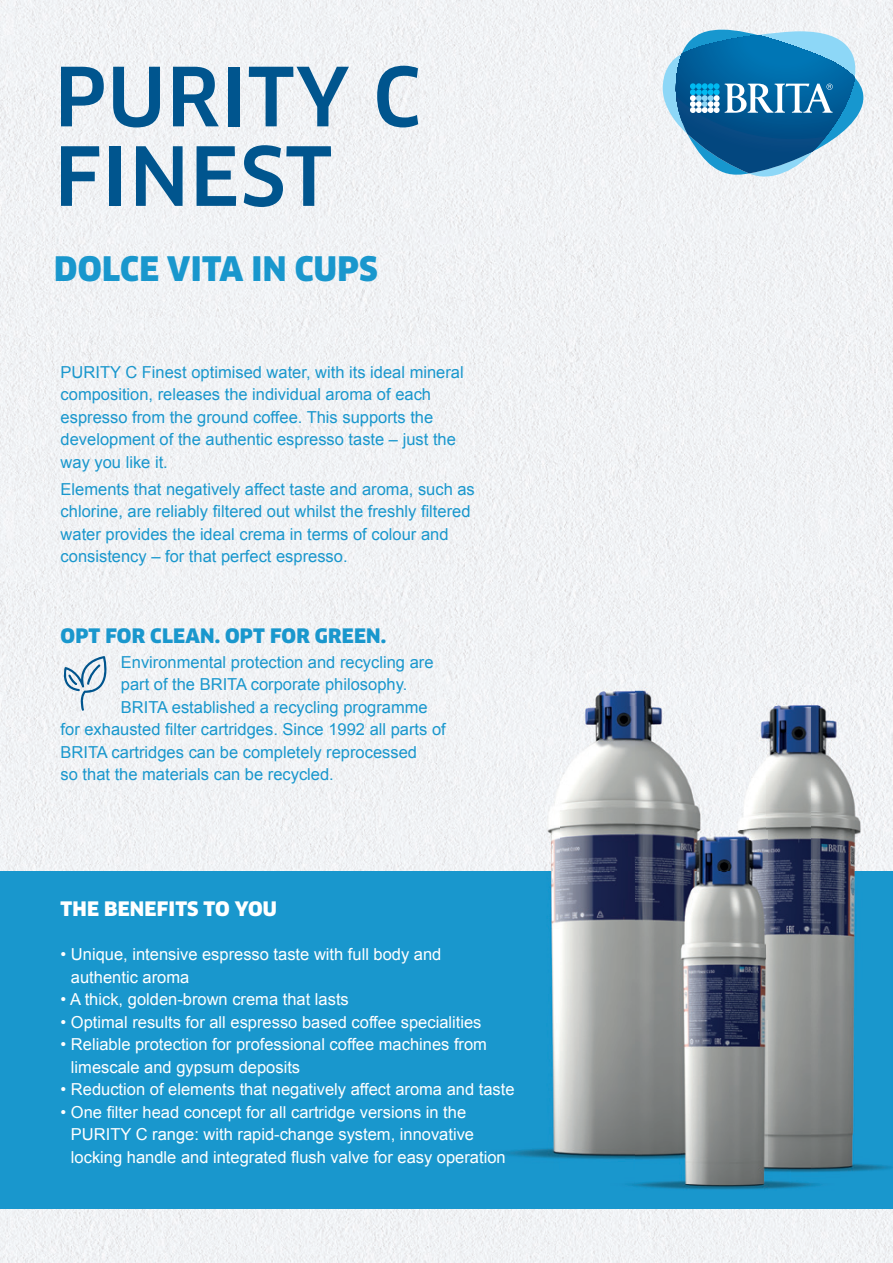
<style>
.page{position:relative;width:893px;height:1263px;background:#fff}
.page>*{position:absolute;margin:0;border:0;box-sizing:border-box;transform-origin:0 0}
.t1{font:500 79.5px/79.5px "Clan Pro";letter-spacing:.01em;color:#00558e}
.t2{font:900 33px "Clan Pro";letter-spacing:.01em;color:#1997cd}
.t3{font:900 19.5px "Clan Pro";letter-spacing:.01em;color:#1997cd}
.t4{font:900 19.5px "Clan Pro";letter-spacing:.01em;color:#fff}
.t5{font:16.5px/22.5px "Arial";color:#1997cd}
.t6{font:16.5px/22.5px "Arial";color:#fff}
</style>
<div class="page">
<img style="left:0;top:0;width:893px;height:1263px">
<div style="left:0;top:872px;width:893px;height:337px;background:#1997cd"></div>
<svg style="left:663px;top:30px;width:200px;height:153px"></svg>
<img style="left:811px;top:688px;width:82px;height:18px">
<img style="left:461px;top:674px;width:100px;height:485px">
<img style="left:560px;top:674px;width:251px;height:49px">
<img style="left:630px;top:1183px;width:189px;height:7px">
<img style="left:811px;top:706px;width:82px;height:321px">
<img style="left:790px;top:1027px;width:102px;height:156px">
<img style="left:643px;top:1169px;width:147px;height:14px">
<img style="left:561px;top:706px;width:250px;height:463px">
<svg style="left:62px;top:656px;width:46px;height:55px"></svg>
<h1 class="t1" style="left:54px;top:58px;width:368px">PURITY C<br>FINEST</h1>
<h2 class="t2" style="left:54px;top:249px;width:325px">DOLCE VITA IN CUPS</h2>
<p class="t5" style="left:61px;top:361px;width:405px">PURITY C Finest optimised water, with its ideal mineral composition, releases the individual aroma of each espresso from the ground coffee. This supports the development of the authentic espresso taste – just the way you like it.</p>
<p class="t5" style="left:61px;top:478px;width:416px">Elements that negatively affect taste and aroma, such as chlorine, are reliably filtered out whilst the freshly filtered water provides the ideal crema in terms of colour and consistency – for that perfect espresso.</p>
<p class="t3" style="left:60px;top:625px;width:327px">OPT FOR CLEAN. OPT FOR GREEN.</p>
<p class="t5" style="left:121px;top:651px;width:314px">Environmental protection and recycling are</p>
<p class="t5" style="left:121px;top:673px;width:288px">part of the BRITA corporate philosophy.</p>
<p class="t5" style="left:121px;top:696px;width:308px">BRITA established a recycling programme</p>
<p class="t5" style="left:61px;top:718px;width:387px">for exhausted filter cartridges. Since 1992 all parts of</p>
<p class="t5" style="left:61px;top:741px;width:358px">BRITA cartridges can be completely reprocessed</p>
<p class="t5" style="left:61px;top:763px;width:275px">so that the materials can be recycled.</p>
<p class="t4" style="left:60px;top:897px;width:218px">THE BENEFITS TO YOU</p>
<p class="t6" style="left:71px;top:943px;width:372px;text-indent:-10px">• Unique, intensive espresso taste with full body and authentic aroma</p>
<p class="t6" style="left:61px;top:988px;width:290px">• A thick, golden-brown crema that lasts</p>
<p class="t6" style="left:61px;top:1011px;width:422px">• Optimal results for all espresso based coffee specialities</p>
<p class="t6" style="left:71px;top:1033px;width:418px;text-indent:-10px">• Reliable protection for professional coffee machines from limescale and gypsum deposits</p>
<p class="t6" style="left:61px;top:1078px;width:455px">• Reduction of elements that negatively affect aroma and taste</p>
<p class="t6" style="left:71px;top:1101px;width:436px;text-indent:-10px">• One filter head concept for all cartridge versions in the<br>PURITY C range: with rapid-change system, innovative locking handle and integrated flush valve for easy operation</p>
</div>
